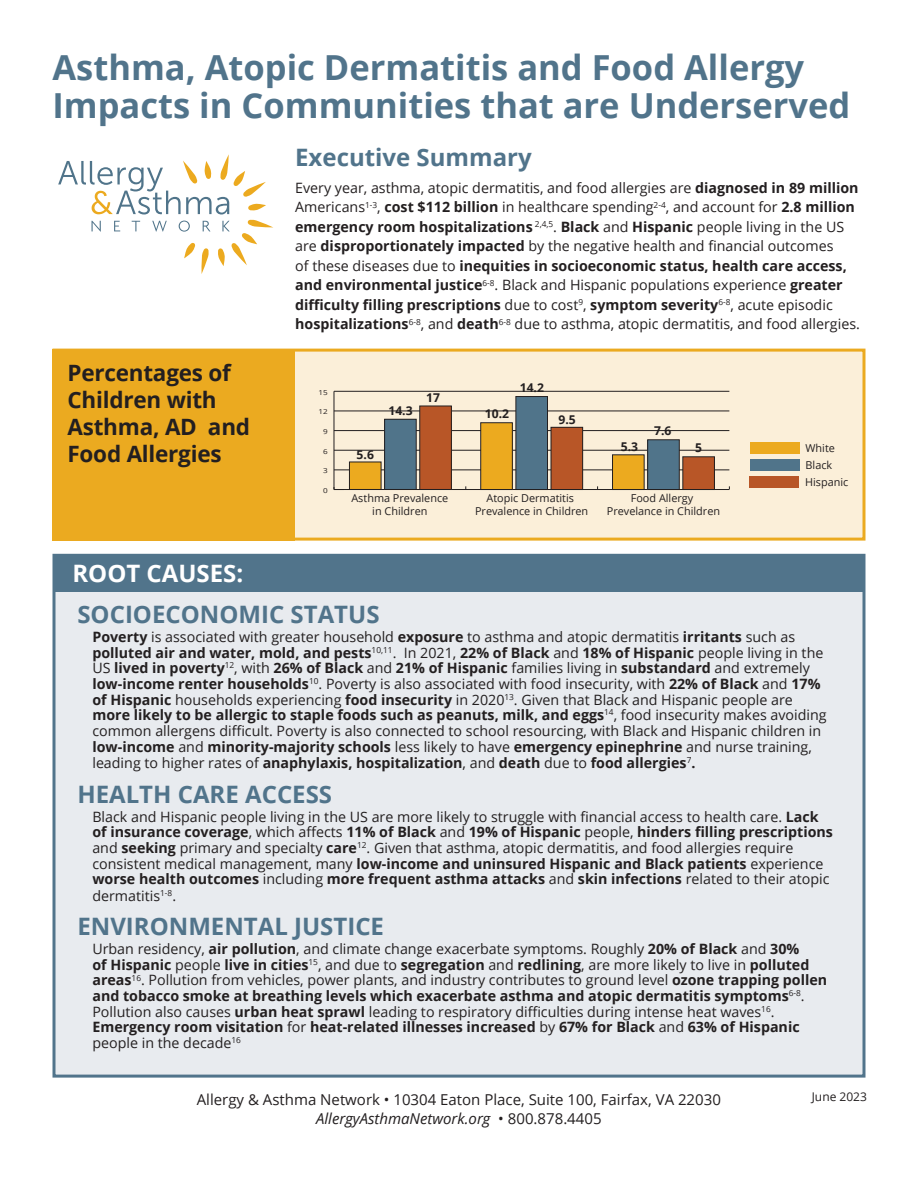
<style>
.page{position:relative;width:918px;height:1188px;background:#fff}
.page>*{position:absolute;margin:0;border:0;box-sizing:border-box;transform-origin:0 0}
.t1{font:700 34.5px/37.5px "Open Sans";color:#51748b}
.t2{font:700 24px "Open Sans";color:#51748b}
.t3{font:700 24px "Open Sans";color:#fff}
.t4{font:700 22.5px/27px "Open Sans";letter-spacing:-.01em;color:#231f20}
.t5{font:15px/19.5px "Open Sans";color:#231f20;text-align:center}
.t6{font:14.25px/15.8px "Open Sans";color:#231f20}
.t7{font:700 12.15px "Open Sans";color:#231f20}
.t8{font:12px "Open Sans";color:#231f20}
.t9{font:10.8px/13px "Open Sans";color:#231f20;text-align:center}
.t10{font:6.9px "Open Sans";color:#231f20;scale:1.18 1}
.s1{font-weight:700}
.s2{font-style:italic}
</style>
<div class="page">
<div style="left:52px;top:349px;width:814px;height:192px;background:#fbefd9;border:3px solid #ebaa20"></div>
<div style="left:52px;top:554px;width:814px;height:524px;background:#e8ebef;border:3px solid #51748b"></div>
<hr style="left:334px;top:489px;width:395px;height:1px;background:#231f20">
<hr style="left:334px;top:391px;width:1px;height:99px;background:#231f20">
<hr style="left:334px;top:470px;width:395px;height:1px;background:#231f20">
<hr style="left:334px;top:450px;width:395px;height:1px;background:#231f20">
<hr style="left:334px;top:430px;width:395px;height:1px;background:#231f20">
<hr style="left:334px;top:411px;width:395px;height:1px;background:#231f20">
<hr style="left:334px;top:391px;width:395px;height:1px;background:#231f20">
<div style="left:750px;top:477px;width:49px;height:11px;background:#b85627"></div>
<div style="left:551px;top:427px;width:32px;height:63px;background:#b85627"></div>
<div style="left:551px;top:427px;width:32px;height:63px;border:1px solid #231f20"></div>
<div style="left:683px;top:457px;width:31px;height:33px;background:#b85627"></div>
<div style="left:683px;top:457px;width:32px;height:33px;border:1px solid #231f20"></div>
<div style="left:750px;top:459px;width:49px;height:12px;background:#50748a"></div>
<div style="left:516px;top:397px;width:32px;height:93px;background:#50748a"></div>
<div style="left:516px;top:396px;width:32px;height:94px;border:1px solid #231f20"></div>
<div style="left:648px;top:440px;width:31px;height:50px;background:#50748a"></div>
<div style="left:647px;top:440px;width:32px;height:50px;border:1px solid #231f20"></div>
<div style="left:750px;top:442px;width:49px;height:11px;background:#ecaa1f"></div>
<div style="left:481px;top:423px;width:31px;height:67px;background:#ecaa1f"></div>
<div style="left:481px;top:423px;width:32px;height:67px;border:1px solid #231f20"></div>
<div style="left:613px;top:455px;width:31px;height:35px;background:#ecaa1f"></div>
<div style="left:612px;top:455px;width:32px;height:35px;border:1px solid #231f20"></div>
<div style="left:420px;top:406px;width:31px;height:83px;background:#b85627"></div>
<div style="left:420px;top:406px;width:32px;height:84px;border:1px solid #231f20"></div>
<div style="left:385px;top:419px;width:31px;height:70px;background:#50748a"></div>
<div style="left:384px;top:419px;width:32px;height:71px;border:1px solid #231f20"></div>
<div style="left:349px;top:462px;width:32px;height:27px;background:#ecaa1f"></div>
<div style="left:349px;top:462px;width:32px;height:28px;border:1px solid #231f20"></div>
<div style="left:54px;top:554px;width:810px;height:38px;background:#51748b"></div>
<svg style="left:58px;top:154px;width:215px;height:120px"></svg>
<div style="left:52px;top:349px;width:243px;height:192px;background:#ebaa20"></div>
<p class="t1" style="left:52px;top:48px;width:799px">Asthma, Atopic Dermatitis and Food Allergy<br>Impacts in Communities that are Underserved</p>
<p class="t4" style="left:68px;top:359px;width:184px">Percentages of<br>Children with<br>Asthma, AD and<br>Food Allergies</p>
<p class="t3" style="left:72px;top:556px;width:172px">ROOT CAUSES:</p>
<p class="t2" style="left:295px;top:140px;width:238px">Executive Summary</p>
<p class="t6" style="left:295px;top:178px;width:566px;line-height:19.5px">Every year, asthma, atopic dermatitis, and food allergies are <span class="s1">diagnosed in 89 million </span>Americans<sup>1-3</sup>, <span class="s1">cost $112 billion</span> in healthcare spending<sup>2-4</sup>, and account for <span class="s1">2.8 million emergency room hospitalizations</span> <sup>2,4,5</sup>. <span class="s1">Black</span> and <span class="s1">Hispanic</span> people living in the US are <span class="s1">disproportionately impacted</span> by the negative health and financial outcomes<br>of these diseases due to <span class="s1">inequities in socioeconomic status, health care access, and environmental justice</span><sup>6-8</sup>. Black and Hispanic populations experience <span class="s1">greater difficulty filling prescriptions</span> due to cost<sup>9</sup>, <span class="s1">symptom severity</span><sup>6-8</sup>, acute episodic <span class="s1">hospitalizations</span><sup>6-8</sup>, and <span class="s1">death</span><sup>6-8</sup> due to asthma, atopic dermatitis, and food allergies.</p>
<p class="t10" style="left:319px;top:388px;width:9px">15</p>
<p class="t7" style="left:426px;top:389px;width:15px">17</p>
<p class="t7" style="left:520px;top:379px;width:26px">14.2</p>
<p class="t10" style="left:319px;top:407px;width:9px">12</p>
<p class="t10" style="left:323px;top:427px;width:5px">9</p>
<p class="t7" style="left:388px;top:402px;width:26px">14.3</p>
<p class="t7" style="left:485px;top:405px;width:26px">10.2</p>
<p class="t7" style="left:559px;top:411px;width:19px">9.5</p>
<p class="t7" style="left:654px;top:422px;width:19px">7.6</p>
<p class="t10" style="left:323px;top:446px;width:5px">6</p>
<p class="t10" style="left:323px;top:466px;width:5px">3</p>
<p class="t7" style="left:357px;top:446px;width:19px">5.6</p>
<p class="t7" style="left:621px;top:438px;width:19px">5.3</p>
<p class="t7" style="left:695px;top:439px;width:8px">5</p>
<p class="t9" style="left:806px;top:441px;width:31px">White</p>
<p class="t9" style="left:806px;top:458px;width:28px">Black</p>
<p class="t10" style="left:323px;top:486px;width:5px">0</p>
<p class="t9" style="left:351px;top:491px;width:98px">Asthma Prevalence in Children</p>
<p class="t9" style="left:475px;top:491px;width:115px">Atopic Dermatitis<br>Prevalence in Children</p>
<p class="t9" style="left:607px;top:491px;width:115px">Food Allergy<br>Prevelance in Children</p>
<p class="t9" style="left:805px;top:476px;width:45px">Hispanic</p>
<p class="t2" style="left:77px;top:598px;width:304px">SOCIOECONOMIC STATUS</p>
<p class="t6" style="left:92px;top:628px;width:736px"><span class="s1">Poverty</span> is associated with greater household <span class="s1">exposure</span> to asthma and atopic dermatitis <span class="s1">irritants</span> such as <span class="s1">polluted air and water, mold, and pests</span><sup>10,11</sup>. In 2021, <span class="s1">22% of Black</span> and <span class="s1">18% of Hispanic</span> people living in the US <span class="s1">lived in poverty</span><sup>12</sup>, with <span class="s1">26% of Black</span> and <span class="s1">21% of Hispanic</span> families living in <span class="s1">substandard</span> and extremely <span class="s1">low-income renter households</span><sup>10</sup>. Poverty is also associated with food insecurity, with <span class="s1">22% of Black</span> and <span class="s1">17% of Hispanic</span> households experiencing <span class="s1">food insecurity</span> in 2020<sup>13</sup>. Given that Black and Hispanic people are <span class="s1">more likely to be allergic to staple foods such as peanuts, milk, and eggs</span><sup>14</sup>, food insecurity makes avoiding common allergens difficult. Poverty is also connected to school resourcing, with Black and Hispanic children in <span class="s1">low-income</span> and <span class="s1">minority-majority schools</span> less likely to have <span class="s1">emergency epinephrine</span> and nurse training, leading to higher rates of <span class="s1">anaphylaxis, hospitalization</span>, and <span class="s1">death</span> due to <span class="s1">food allergies</span><sup>7</sup><span class="s1">.</span></p>
<p class="t2" style="left:77px;top:777px;width:256px">HEALTH CARE ACCESS</p>
<p class="t6" style="left:92px;top:808px;width:742px">Black and Hispanic people living in the US are more likely to struggle with financial access to health care. <span class="s1">Lack of insurance coverage</span>, which affects <span class="s1">11% of Black</span> and <span class="s1">19% of Hispanic</span> people, <span class="s1">hinders filling prescriptions </span>and <span class="s1">seeking</span> primary and specialty <span class="s1">care</span><sup>12</sup>. Given that asthma, atopic dermatitis, and food allergies require consistent medical management, many <span class="s1">low-income and uninsured Hispanic and Black patients</span> experience <span class="s1">worse health outcomes</span> including <span class="s1">more frequent asthma attacks</span> and <span class="s1">skin infections</span> related to their atopic dermatitis<sup>1-8</sup>.</p>
<p class="t2" style="left:77px;top:910px;width:308px">ENVIRONMENTAL JUSTICE</p>
<p class="t6" style="left:92px;top:941px;width:736px">Urban residency, <span class="s1">air pollution</span>, and climate change exacerbate symptoms. Roughly <span class="s1">20% of Black</span> and <span class="s1">30%<br>of Hispanic</span> people <span class="s1">live in cities</span><sup>15</sup>, and due to <span class="s1">segregation</span> and <span class="s1">redlining</span>, are more likely to live in <span class="s1">polluted areas</span><sup>16</sup>. Pollution from vehicles, power plants, and industry contributes to ground level <span class="s1">ozone trapping pollen and tobacco smoke at breathing levels which exacerbate asthma and atopic dermatitis symptoms</span><sup>6-8</sup>.<br>Pollution also causes <span class="s1">urban heat sprawl</span> leading to respiratory difficulties during intense heat waves<sup>16</sup>.<br><span class="s1">Emergency room visitation</span> for <span class="s1">heat-related illnesses increased</span> by <span class="s1">67% for Black</span> and <span class="s1">63% of Hispanic </span>people in the decade<sup>16</sup></p>
<p class="t5" style="left:197px;top:1089px;width:526px">Allergy &amp; Asthma Network • 10304 Eaton Place, Suite 100, Fairfax, VA 22030<br><span class="s2">AllergyAsthmaNetwork.org</span> • 800.878.4405</p>
<p class="t8" style="left:812px;top:1089px;width:57px">June 2023</p>
</div>
